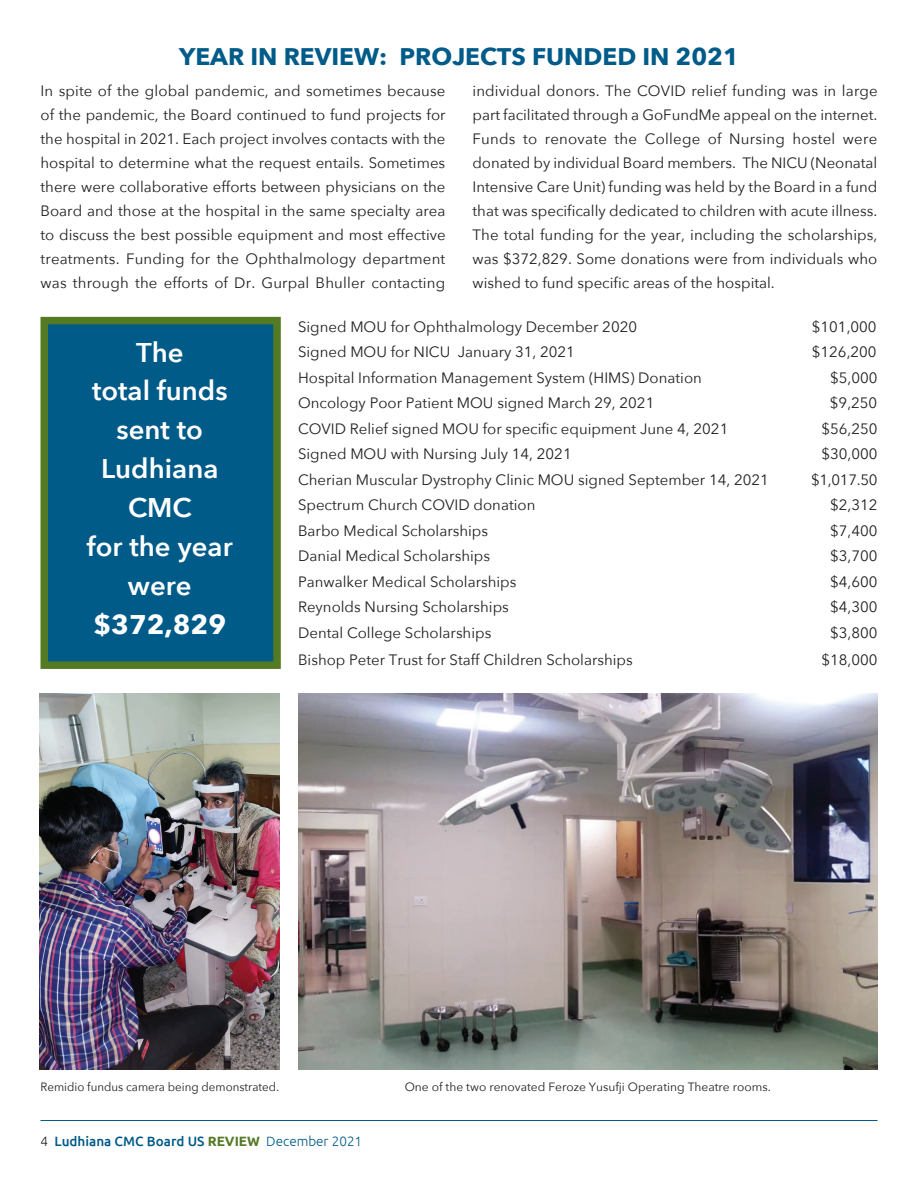
<style>
.page{position:relative;width:918px;height:1188px;background:#fff}
.page>*{position:absolute;margin:0;border:0;box-sizing:border-box;transform-origin:0 0}
.t1{font:600 27px/39px "Avenir Next";color:#fff;text-align:center}
.t2{font:700 27px "Avenir Next";color:#fff}
.t3{font:700 24px "Avenir Next";color:#005b89}
.t4{font:15px/24px "Avenir Next";color:#231f20;text-align:justify}
.t5{font:500 13.5px "Ubuntu";color:#005b89}
.t6{font:12px "Avenir Next";color:#231f20}
.t7{font:12px "Avenir Next";color:#231f20;scale:.96 1}
.s1{font-weight:300;color:#231f20}
.s2{font-weight:700;color:#547a24}
.s3{font-weight:300}
</style>
<div class="page">
<hr style="left:40px;top:1120px;width:838px;height:1px;background:#005b89">
<div style="left:40px;top:317px;width:241px;height:352px;background:#005b89;border:8px solid #547a24"></div>
<img style="left:298px;top:693px;width:580px;height:376px">
<img style="left:40px;top:693px;width:240px;height:376px">
<h2 class="t3" style="left:179px;top:35px;width:561px">YEAR IN REVIEW: PROJECTS FUNDED IN 2021</h2>
<p class="t4" style="left:40px;top:78px;width:407px">In spite of the global pandemic, and sometimes because of the pandemic, the Board continued to fund projects for the hospital in 2021. Each project involves contacts with the hospital to determine what the request entails. Sometimes there were collaborative efforts between physicians on the Board and those at the hospital in the same specialty area to discuss the best possible equipment and most effective treatments. Funding for the Ophthalmology department was through the efforts of Dr. Gurpal Bhuller contacting</p>
<p class="t4" style="left:472px;top:78px;width:407px">individual donors. The COVID relief funding was in large part facilitated through a GoFundMe appeal on the internet.<br>Funds to renovate the College of Nursing hostel were donated by individual Board members. The NICU (Neonatal Intensive Care Unit) funding was held by the Board in a fund that was specifically dedicated to children with acute illness.<br>The total funding for the year, including the scholarships, was $372,829. Some donations were from individuals who wished to fund specific areas of the hospital.</p>
<p class="t4" style="left:298px;top:314px;width:341px">Signed MOU for Ophthalmology December 2020</p>
<p class="t4" style="left:812px;top:314px;width:66px">$101,000</p>
<p class="t4" style="left:298px;top:339px;width:278px">Signed MOU for NICU January 31, 2021</p>
<p class="t4" style="left:812px;top:339px;width:66px">$126,200</p>
<p class="t4" style="left:298px;top:365px;width:405px">Hospital Information Management System (HIMS) Donation</p>
<p class="t4" style="left:830px;top:365px;width:49px">$5,000</p>
<p class="t4" style="left:298px;top:390px;width:358px">Oncology Poor Patient MOU signed March 29, 2021</p>
<p class="t4" style="left:830px;top:390px;width:49px">$9,250</p>
<p class="t4" style="left:298px;top:416px;width:432px">COVID Relief signed MOU for specific equipment June 4, 2021</p>
<p class="t4" style="left:821px;top:416px;width:58px">$56,250</p>
<p class="t4" style="left:298px;top:441px;width:275px">Signed MOU with Nursing July 14, 2021</p>
<p class="t4" style="left:821px;top:441px;width:58px">$30,000</p>
<p class="t4" style="left:298px;top:467px;width:472px">Cherian Muscular Dystrophy Clinic MOU signed September 14, 2021</p>
<p class="t4" style="left:811px;top:467px;width:68px">$1,017.50</p>
<p class="t4" style="left:298px;top:492px;width:239px">Spectrum Church COVID donation</p>
<p class="t4" style="left:830px;top:492px;width:49px">$2,312</p>
<p class="t4" style="left:298px;top:518px;width:192px">Barbo Medical Scholarships</p>
<p class="t4" style="left:830px;top:518px;width:49px">$7,400</p>
<p class="t4" style="left:298px;top:543px;width:193px">Danial Medical Scholarships</p>
<p class="t4" style="left:830px;top:543px;width:49px">$3,700</p>
<p class="t4" style="left:298px;top:569px;width:220px">Panwalker Medical Scholarships</p>
<p class="t4" style="left:830px;top:569px;width:49px">$4,600</p>
<p class="t4" style="left:298px;top:594px;width:212px">Reynolds Nursing Scholarships</p>
<p class="t4" style="left:830px;top:594px;width:49px">$4,300</p>
<p class="t4" style="left:298px;top:620px;width:195px">Dental College Scholarships</p>
<p class="t4" style="left:830px;top:620px;width:49px">$3,800</p>
<p class="t4" style="left:298px;top:647px;width:336px">Bishop Peter Trust for Staff Children Scholarships</p>
<p class="t4" style="left:821px;top:647px;width:58px">$18,000</p>
<h1 class="t1" style="left:87px;top:332px;width:147px">The<br>total funds sent to<br>Ludhiana<br>CMC<br>for the year were</h1>
<h1 class="t2" style="left:93px;top:602px;width:134px">$372,829</h1>
<p class="t7" style="left:41px;top:1077px;width:250px">Remidio fundus camera being demonstrated.</p>
<p class="t6" style="left:405px;top:1077px;width:368px">One of the two renovated Feroze Yusufji Operating Theatre rooms.</p>
<p class="t5" style="left:40px;top:1133px;width:323px"><span class="s1">4</span> Ludhiana CMC Board US <span class="s2">REVIEW</span> <span class="s3">December 2021</span></p>
</div>
